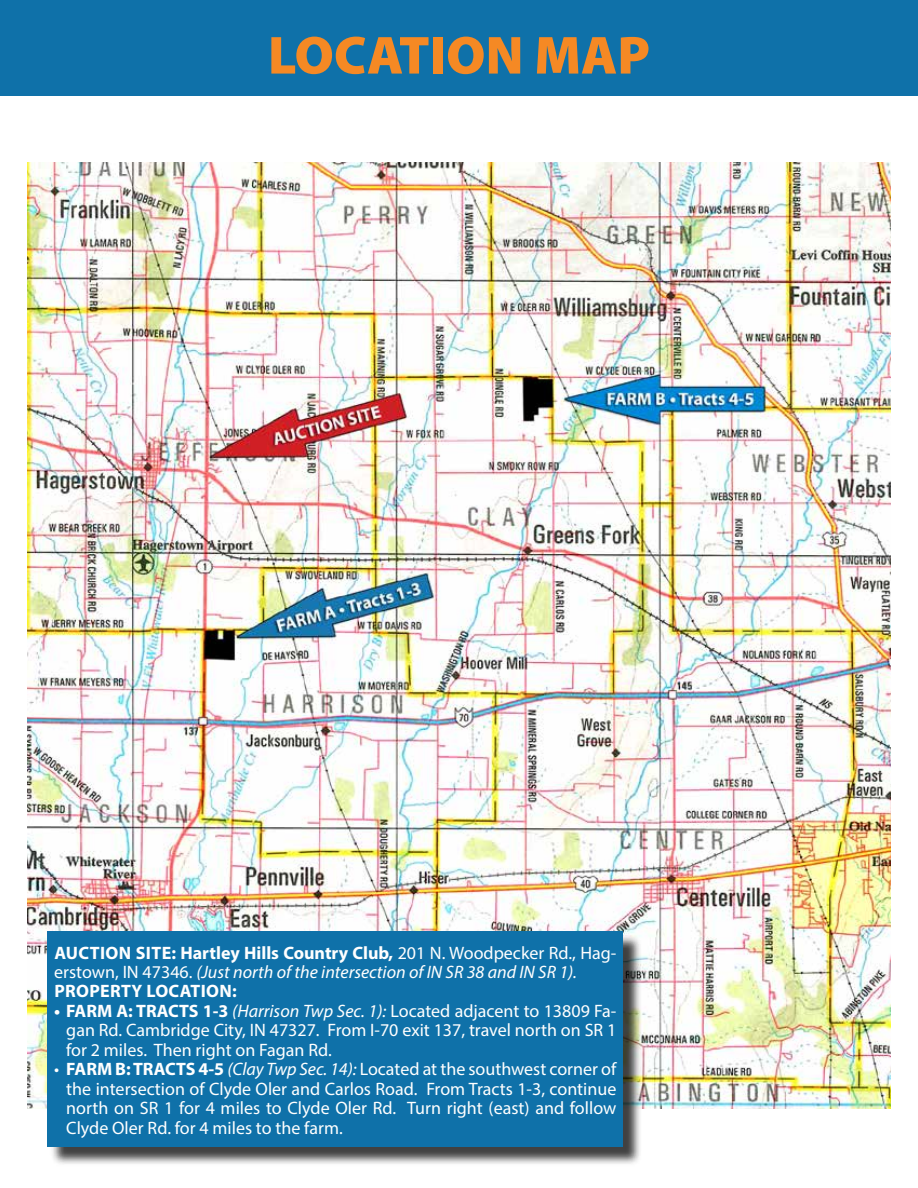
<style>
.page{position:relative;width:918px;height:1188px;background:#fff}
.page>*{position:absolute;margin:0;border:0;box-sizing:border-box;transform-origin:0 0}
.t1{font:900 54px "Myriad Pro";color:#f58924}
.t2{font:18px/19.5px "Myriad Pro";color:#fff;text-align:justify}
.t3{font:700 18px/19.5px "Myriad Pro";letter-spacing:.015em;color:#fff}
.s1{font-weight:400}
.s2{font-weight:400;font-style:italic}
.s3{font-weight:700}
.s4{font-style:italic}
</style>
<div class="page">
<div style="left:0;top:0;width:918px;height:96px;background:#0f71a9"></div>
<img style="left:27px;top:162px;width:863px;height:946px">
<div style="left:50px;top:934px;width:592px;height:232px;background:#000;opacity:.75"></div>
<div style="left:48px;top:932px;width:575px;height:216px;background:#0f71a9"></div>
<h1 class="t1" style="left:268px;top:19px;width:383px">LOCATION MAP</h1>
<p class="t3" style="left:54px;top:942px;width:564px">AUCTION SITE: Hartley Hills Country Club, <span class="s1">201 N. Woodpecker Rd., Hag&shy;erstown, IN 47346.</span> <span class="s2">(Just north of the intersection of IN SR 38 and IN SR 1).<br></span>PROPERTY LOCATION:</p>
<p class="t2" style="left:66px;top:1001px;width:552px;text-indent:-12px"><span class="s3">• FARM A: TRACTS 1-3</span> <span class="s4">(Harrison Twp Sec. 1):</span> Located adjacent to 13809 Fa&shy;gan Rd. Cambridge City, IN 47327. From I-70 exit 137, travel north on SR 1 for 2 miles. Then right on Fagan Rd.</p>
<p class="t2" style="left:66px;top:1059px;width:552px;text-indent:-12px">• <span class="s3">FARM B: TRACTS 4-5</span> <span class="s4">(Clay Twp Sec. 14):</span> Located at the southwest corner of the intersection of Clyde Oler and Carlos Road. From Tracts 1-3, continue north on SR 1 for 4 miles to Clyde Oler Rd. Turn right (east) and follow Clyde Oler Rd. for 4 miles to the farm.</p>
</div>
